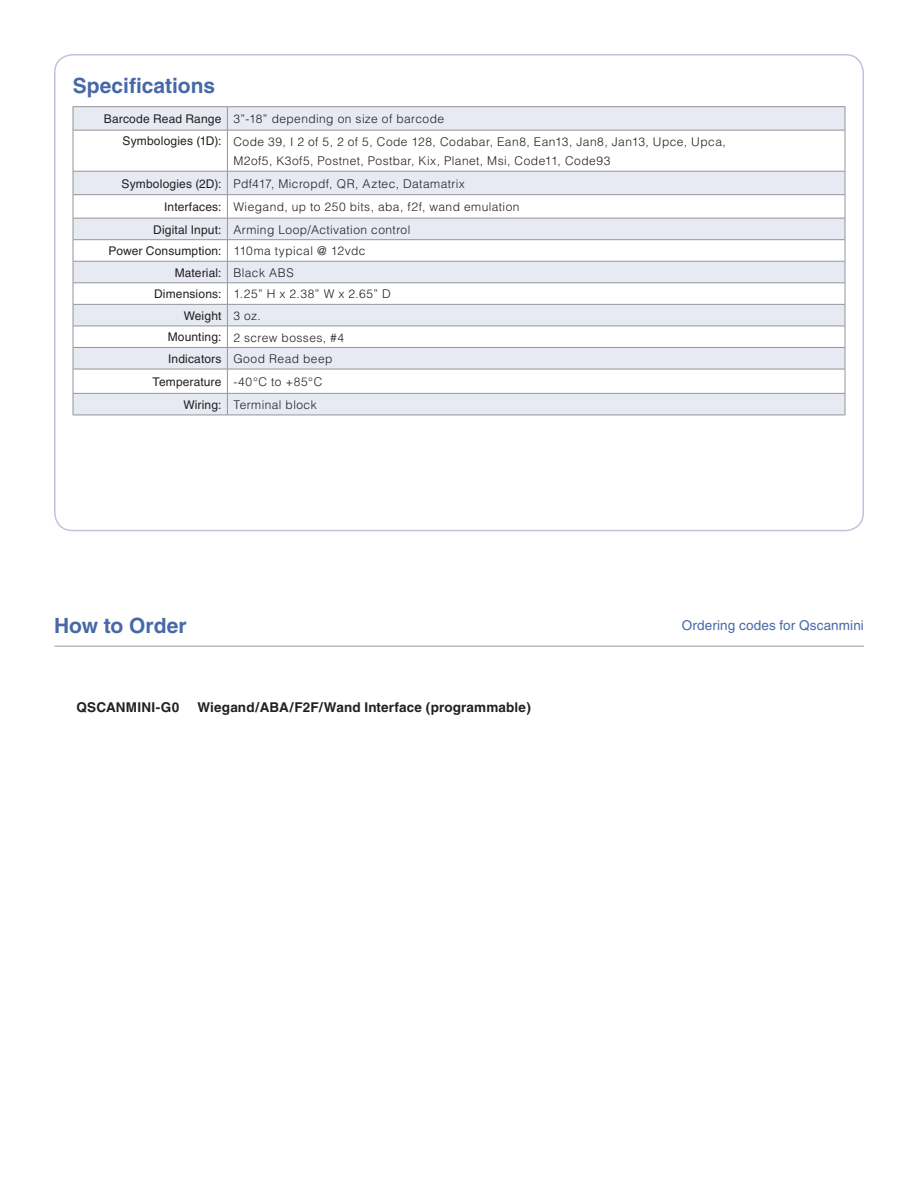
<style>
.page{position:relative;width:918px;height:1188px;background:#fff}
.page>*{position:absolute;margin:0;border:0;box-sizing:border-box;transform-origin:0 0}
.t1{font:700 21px "Helvetica";color:#4869a7}
.t2{font:700 13.5px "Helvetica";letter-spacing:.01em;color:#231f20}
.t3{font:13.5px "Helvetica LT";letter-spacing:.01em;color:#4869a7}
.t4{font:300 12px/22.5px "Helvetica LT";letter-spacing:.035em;color:#231f20}
.t5{font:12px "Helvetica LT";letter-spacing:.01em;color:#231f20}
.s1{font-weight:400}
.s2{font-weight:300}
</style>
<div class="page">
<hr style="left:55px;top:646px;width:809px;height:1px;background:#939598">
<div style="left:74px;top:107px;width:771px;height:308px;background:#e7e9f3"></div>
<svg style="left:74px;top:131px;width:771px;height:262px"></svg>
<hr style="left:73px;top:106px;width:154px;height:1px;background:#939598">
<svg style="left:73px;top:107px;width:1px;height:23px"></svg>
<hr style="left:227px;top:106px;width:618px;height:1px;background:#939598">
<svg style="left:227px;top:107px;width:1px;height:23px"></svg>
<svg style="left:845px;top:107px;width:1px;height:23px"></svg>
<hr style="left:73px;top:130px;width:154px;height:1px;background:#939598">
<hr style="left:73px;top:130px;width:1px;height:41px;background:#939598">
<hr style="left:227px;top:130px;width:618px;height:1px;background:#939598">
<hr style="left:227px;top:130px;width:1px;height:41px;background:#939598">
<hr style="left:845px;top:130px;width:1px;height:41px;background:#939598">
<hr style="left:73px;top:171px;width:154px;height:1px;background:#939598">
<hr style="left:227px;top:171px;width:618px;height:1px;background:#939598">
<hr style="left:73px;top:194px;width:154px;height:1px;background:#939598">
<hr style="left:227px;top:194px;width:618px;height:1px;background:#939598">
<hr style="left:73px;top:218px;width:154px;height:1px;background:#939598">
<hr style="left:227px;top:218px;width:618px;height:1px;background:#939598">
<hr style="left:73px;top:239px;width:154px;height:1px;background:#939598">
<hr style="left:227px;top:239px;width:618px;height:1px;background:#939598">
<hr style="left:73px;top:261px;width:154px;height:1px;background:#939598">
<hr style="left:227px;top:261px;width:618px;height:1px;background:#939598">
<hr style="left:73px;top:283px;width:154px;height:1px;background:#939598">
<hr style="left:227px;top:283px;width:618px;height:1px;background:#939598">
<hr style="left:73px;top:304px;width:154px;height:1px;background:#939598">
<hr style="left:227px;top:304px;width:618px;height:1px;background:#939598">
<hr style="left:73px;top:326px;width:154px;height:1px;background:#939598">
<hr style="left:227px;top:326px;width:618px;height:1px;background:#939598">
<hr style="left:73px;top:347px;width:154px;height:1px;background:#939598">
<hr style="left:227px;top:347px;width:618px;height:1px;background:#939598">
<hr style="left:73px;top:369px;width:154px;height:1px;background:#939598">
<hr style="left:227px;top:369px;width:618px;height:1px;background:#939598">
<hr style="left:73px;top:393px;width:154px;height:1px;background:#939598">
<svg style="left:73px;top:171px;width:1px;height:244px"></svg>
<hr style="left:227px;top:393px;width:618px;height:1px;background:#939598">
<svg style="left:227px;top:171px;width:1px;height:244px"></svg>
<svg style="left:845px;top:171px;width:1px;height:244px"></svg>
<hr style="left:73px;top:415px;width:154px;height:1px;background:#939598">
<hr style="left:227px;top:415px;width:618px;height:1px;background:#939598">
<h1 class="t1" style="left:73px;top:73px;width:144px">Specifications</h1>
<p class="t4" style="left:123px;top:108px;width:605px;text-indent:-19px"><span class="s1">Barcode Read Range</span> 3”-18” depending on size of barcode<br><span class="s1">Symbologies (1D):</span> Code 39, I 2 of 5, 2 of 5, Code 128, Codabar, Ean8, Ean13, Jan8, Jan13, Upce, Upca,</p>
<p class="t4" style="left:233px;top:150px;width:379px">M2of5, K3of5, Postnet, Postbar, Kix, Planet, Msi, Code11, Code93</p>
<p class="t4" style="left:122px;top:172px;width:345px"><span class="s1">Symbologies (2D):</span> Pdf417, Micropdf, QR, Aztec, Datamatrix</p>
<p class="t4" style="left:164px;top:196px;width:357px"><span class="s1">Interfaces:</span> Wiegand, up to 250 bits, aba, f2f, wand emulation</p>
<p class="t4" style="left:153px;top:218px;width:259px"><span class="s1">Digital Input:</span> Arming Loop/Activation control</p>
<p class="t4" style="left:109px;top:240px;width:258px"><span class="s1">Power Consumption:</span> 110ma typical @ 12vdc</p>
<p class="t5" style="left:175px;top:266px;width:121px">Material: <span class="s2">Black ABS</span></p>
<p class="t4" style="left:154px;top:283px;width:238px"><span class="s1">Dimensions:</span> 1.25” H x 2.38” W x 2.65” D</p>
<p class="t5" style="left:184px;top:309px;width:79px">Weight <span class="s2">3 oz.</span></p>
<p class="t4" style="left:168px;top:326px;width:178px"><span class="s1">Mounting:</span> 2 screw bosses, #4</p>
<p class="t4" style="left:168px;top:347px;width:166px"><span class="s1">Indicators</span> Good Read beep</p>
<p class="t4" style="left:183px;top:370px;width:140px;line-height:23px;text-indent:-31px"><span class="s1">Temperature</span> -40°C to +85°C<br><span class="s1">Wiring:</span> Terminal block</p>
<h1 class="t1" style="left:54px;top:613px;width:134px">How to Order</h1>
<p class="t3" style="left:682px;top:617px;width:184px">Ordering codes for Qscanmini</p>
<p class="t2" style="left:77px;top:699px;width:104px">QSCANMINI-G0</p>
<p class="t2" style="left:197px;top:699px;width:335px">Wiegand/ABA/F2F/Wand Interface (programmable)</p>
</div>
